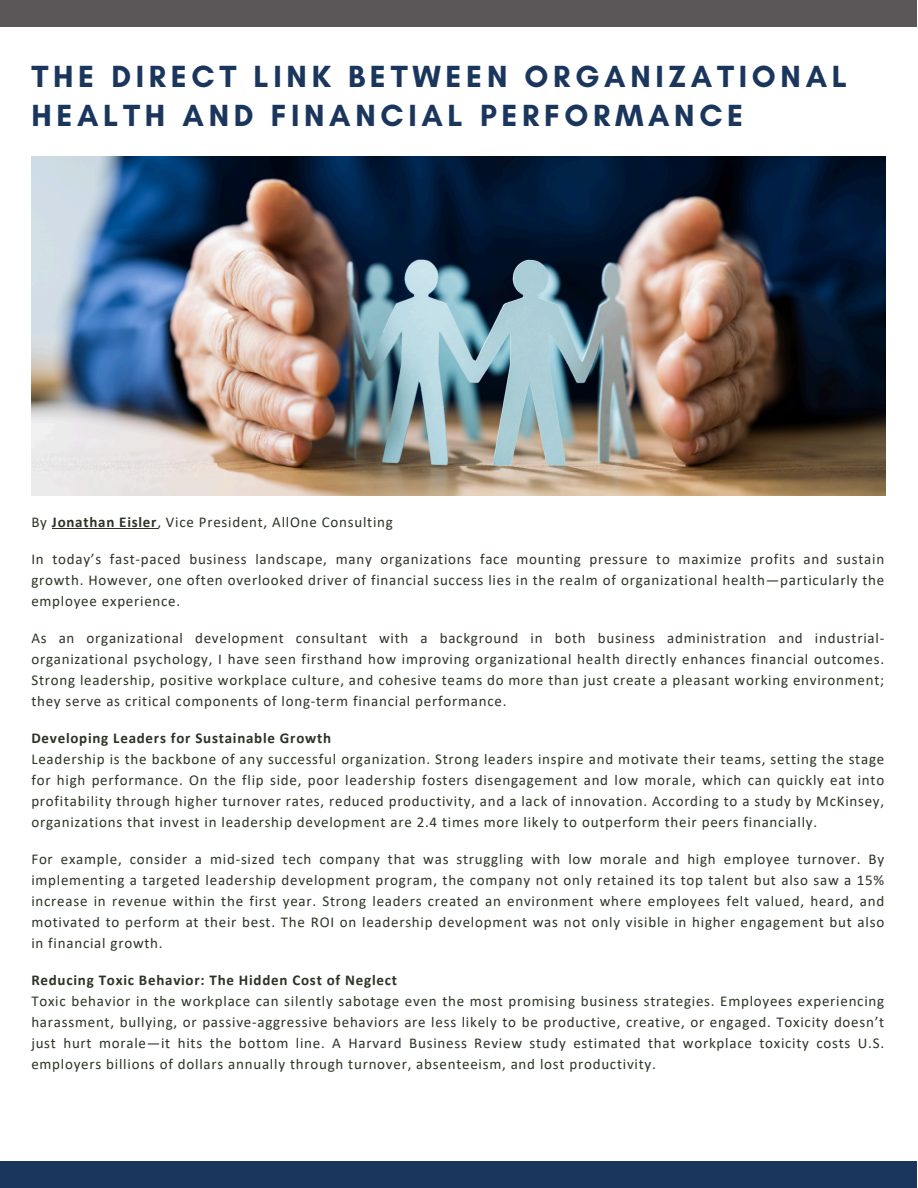
<style>
.page{position:relative;width:918px;height:1188px;background:#fff}
.page>*{position:absolute;margin:0;border:0;box-sizing:border-box;transform-origin:0 0}
.t1{font:700 31.2px/39.3px "Glacial Indifference";letter-spacing:.15em;color:#1b365d}
.t2{font:15px/21px "Calibri";letter-spacing:.05em;color:#2b3425;text-align:justify}
.t3{font:700 15px "Calibri";letter-spacing:.05em;color:#2b3425}
.s1{font-weight:700}
</style>
<div class="page">
<div style="left:0;top:0;width:917px;height:27px;background:#5b5758"></div>
<div style="left:0;top:1162px;width:916px;height:26px;background:#1b365d"></div>
<img style="left:31px;top:157px;width:854px;height:338px">
<hr style="left:52px;top:528px;width:105px;height:1px;background:#2b3425">
<p class="t1" style="left:31px;top:56px;width:817px">THE DIRECT LINK BETWEEN ORGANIZATIONAL<br>HEALTH AND FINANCIAL PERFORMANCE</p>
<p class="t2" style="left:31px;top:513px;width:363px">By <span class="s1">Jonathan Eisler</span>, Vice President, AllOne Consulting</p>
<h1 class="t2" style="left:31px;top:550px;width:854px">In today’s fast-paced business landscape, many organizations face mounting pressure to maximize profits and sustain growth. However, one often overlooked driver of financial success lies in the realm of organizational health—particularly the employee experience.</h1>
<p class="t2" style="left:31px;top:629px;width:854px">As an organizational development consultant with a background in both business administration and industrial&shy;organizational psychology, I have seen firsthand how improving organizational health directly enhances financial outcomes.<br>Strong leadership, positive workplace culture, and cohesive teams do more than just create a pleasant working environment; they serve as critical components of long-term financial performance.</p>
<p class="t3" style="left:31px;top:732px;width:301px">Developing Leaders for Sustainable Growth</p>
<p class="t2" style="left:31px;top:750px;width:854px">Leadership is the backbone of any successful organization. Strong leaders inspire and motivate their teams, setting the stage for high performance. On the flip side, poor leadership fosters disengagement and low morale, which can quickly eat into profitability through higher turnover rates, reduced productivity, and a lack of innovation. According to a study by McKinsey, organizations that invest in leadership development are 2.4 times more likely to outperform their peers financially.</p>
<p class="t2" style="left:31px;top:850px;width:854px">For example, consider a mid-sized tech company that was struggling with low morale and high employee turnover. By implementing a targeted leadership development program, the company not only retained its top talent but also saw a 15% increase in revenue within the first year. Strong leaders created an environment where employees felt valued, heard, and motivated to perform at their best. The ROI on leadership development was not only visible in higher engagement but also in financial growth.</p>
<p class="t3" style="left:31px;top:974px;width:367px">Reducing Toxic Behavior: The Hidden Cost of Neglect</p>
<p class="t2" style="left:31px;top:992px;width:854px">Toxic behavior in the workplace can silently sabotage even the most promising business strategies. Employees experiencing harassment, bullying, or passive-aggressive behaviors are less likely to be productive, creative, or engaged. Toxicity doesn’t just hurt morale—it hits the bottom line. A Harvard Business Review study estimated that workplace toxicity costs U.S. employers billions of dollars annually through turnover, absenteeism, and lost productivity.</p>
</div>
